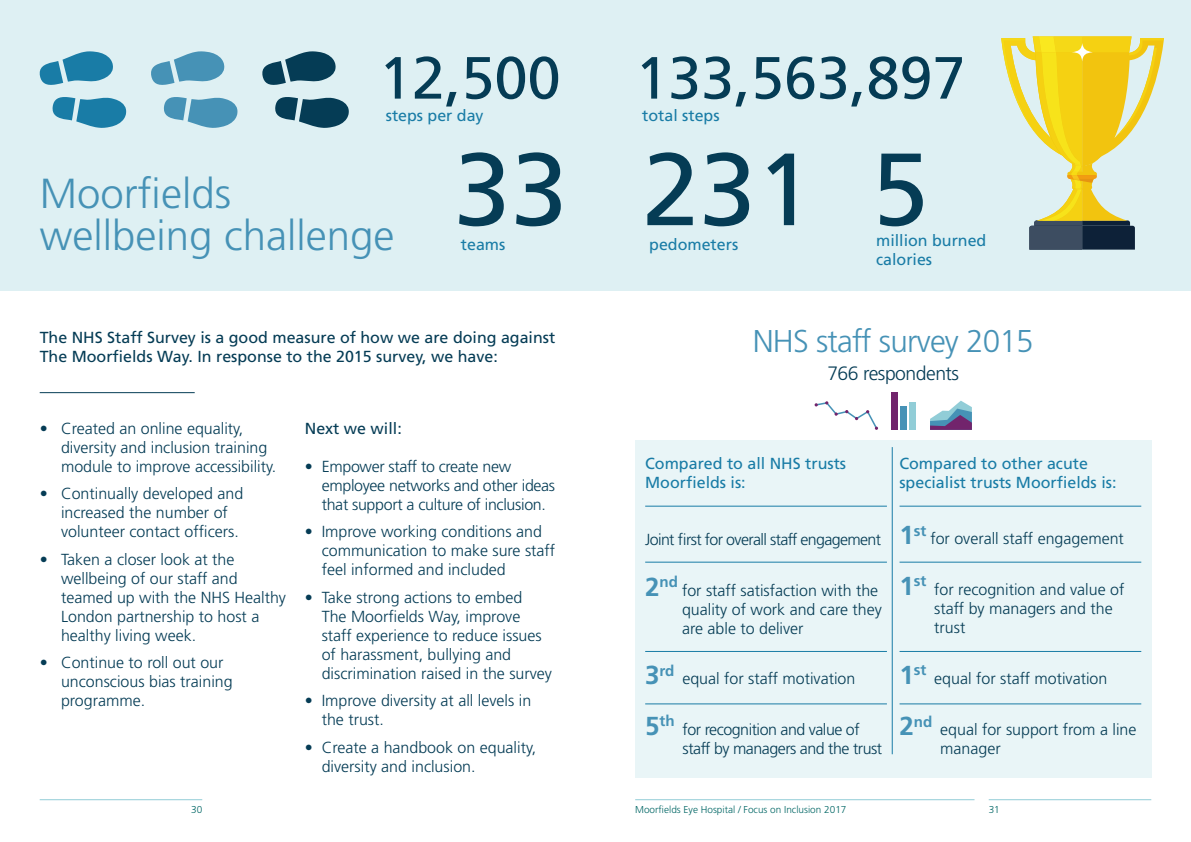
<style>
.page{position:relative;width:1191px;height:842px;background:#fff}
.page>*{position:absolute;margin:0;border:0;box-sizing:border-box;transform-origin:0 0}
.t1{font:102.5px "Frutiger";color:#053c55}
.t2{font:59.4px "Frutiger";color:#053c55}
.t3{font:300 42px/42px "Frutiger";color:#4692b6}
.t4{font:300 31.5px "Frutiger";letter-spacing:-.025em;color:#4692b6}
.t5{font:300 19.4px "Frutiger";letter-spacing:-.025em;color:#053c55}
.t6{font:300 16px/19px "Frutiger";color:#053c55}
.t7{font:16px/19px "Frutiger";color:#197ca6}
.t8{font:16px/19px "Frutiger";color:#053c55}
.t9{font:300 16px/19px "Frutiger";letter-spacing:-.02em;color:#053c55}
.t10{font:300 16px/19px "Frutiger";letter-spacing:-.03em;color:#053c55}
.t11{font:300 16px "Frutiger";letter-spacing:-.04em;color:#053c55}
.t12{font:16px "Frutiger CE";color:#053c55}
.t13{font:700 15.2px "Frutiger";color:#4692b6}
.t14{font:300 10px "Frutiger";color:#006665}
.s1{font-size:26px}
</style>
<div class="page">
<hr style="left:40px;top:799px;width:162px;height:1px;background:#91cdd7">
<div style="left:635px;top:441px;width:516px;height:337px;background:#e9f5f7"></div>
<hr style="left:635px;top:799px;width:339px;height:1px;background:#91cdd7">
<hr style="left:988px;top:799px;width:163px;height:1px;background:#91cdd7">
<div style="left:0;top:0;width:1191px;height:290px;background:#def0f3"></div>
<hr style="left:40px;top:392px;width:155px;height:1px;background:#053c55">
<hr style="left:645px;top:506px;width:242px;height:1px;background:#197ca6">
<hr style="left:645px;top:562px;width:242px;height:1px;background:#197ca6">
<hr style="left:645px;top:651px;width:242px;height:1px;background:#197ca6">
<hr style="left:645px;top:704px;width:242px;height:1px;background:#197ca6">
<hr style="left:899px;top:506px;width:242px;height:1px;background:#197ca6">
<hr style="left:899px;top:562px;width:242px;height:1px;background:#197ca6">
<hr style="left:899px;top:651px;width:242px;height:1px;background:#197ca6">
<hr style="left:899px;top:704px;width:242px;height:1px;background:#197ca6">
<div style="left:890px;top:392px;width:7px;height:38px;background:#72246c"></div>
<div style="left:900px;top:407px;width:6px;height:23px;background:#4692b6"></div>
<div style="left:909px;top:402px;width:7px;height:28px;background:#91cdd7"></div>
<svg style="left:930px;top:401px;width:42px;height:29px"></svg>
<svg style="left:814px;top:401px;width:64px;height:29px"></svg>
<hr style="left:892px;top:447px;width:1px;height:307px;background:#197ca6">
<svg style="left:1001px;top:36px;width:163px;height:214px"></svg>
<svg style="left:1071px;top:43px;width:21px;height:18px"></svg>
<svg style="left:151px;top:51px;width:73px;height:34px"></svg>
<svg style="left:163px;top:97px;width:74px;height:31px"></svg>
<svg style="left:39px;top:51px;width:74px;height:34px"></svg>
<svg style="left:52px;top:97px;width:74px;height:31px"></svg>
<svg style="left:262px;top:51px;width:73px;height:34px"></svg>
<svg style="left:275px;top:97px;width:74px;height:31px"></svg>
<h2 class="t2" style="left:379px;top:43px;width:183px">12,500</h2>
<p class="t7" style="left:386px;top:106px;width:99px">steps per day</p>
<h3 class="t3" style="left:40px;top:172px;width:356px">Moorfields wellbeing challenge</h3>
<h1 class="t1" style="left:454px;top:129px;width:115px">33</h1>
<p class="t7" style="left:461px;top:234px;width:46px">teams</p>
<p class="t8" style="left:40px;top:328px;width:517px">The NHS Staff Survey is a good measure of how we are doing against<br>The Moorfields Way. In response to the 2015 survey, we have:</p>
<p class="t6" style="left:61px;top:419px;width:217px;text-indent:-21px">• Created an online equality, diversity and inclusion training module to improve accessibility.</p>
<p class="t6" style="left:61px;top:484px;width:184px;text-indent:-21px">• Continually developed and increased the number of volunteer contact officers.</p>
<p class="t6" style="left:61px;top:550px;width:226px;text-indent:-21px">• Taken a closer look at the wellbeing of our staff and teamed up with the NHS Healthy<br>London partnership to host a healthy living week.</p>
<p class="t6" style="left:61px;top:653px;width:173px;text-indent:-21px">• Continue to roll out our unconscious bias training programme.</p>
<p class="t12" style="left:305px;top:419px;width:98px">Next we will:</p>
<p class="t9" style="left:322px;top:457px;width:235px;text-indent:-17px">• Empower staff to create new employee networks and other ideas that support a culture of inclusion.</p>
<p class="t6" style="left:322px;top:522px;width:235px;text-indent:-17px">• Improve working conditions and communication to make sure staff feel informed and included</p>
<p class="t6" style="left:322px;top:588px;width:232px;text-indent:-17px">• Take strong actions to embed<br>The Moorfields Way, improve staff experience to reduce issues of harassment, bullying and discrimination raised in the survey</p>
<p class="t6" style="left:322px;top:691px;width:211px;text-indent:-17px">• Improve diversity at all levels in the trust.</p>
<p class="t6" style="left:322px;top:737px;width:216px;text-indent:-17px">• Create a handbook on equality, diversity and inclusion.</p>
<h2 class="t2" style="left:635px;top:43px;width:332px">133,563,897</h2>
<p class="t7" style="left:642px;top:106px;width:79px">total steps</p>
<h1 class="t1" style="left:642px;top:129px;width:172px">231</h1>
<p class="t7" style="left:649px;top:234px;width:90px">pedometers</p>
<p class="t7" style="left:876px;top:230px;width:112px">million burned calories</p>
<h1 class="t1" style="left:871px;top:129px;width:58px">5</h1>
<h3 class="t4" style="left:752px;top:323px;width:282px">NHS staff survey 2015</h3>
<p class="t5" style="left:827px;top:362px;width:133px">766 respondents</p>
<p class="t7" style="left:645px;top:454px;width:202px">Compared to all NHS trusts<br>Moorfields is:</p>
<p class="t11" style="left:645px;top:530px;width:237px">Joint first for overall staff engagement</p>
<p class="t13" style="left:645px;top:573px;width:34px"><span class="s1">2</span>nd</p>
<p class="t6" style="left:682px;top:581px;width:201px">for staff satisfaction with the quality of work and care they are able to deliver</p>
<p class="t13" style="left:645px;top:661px;width:31px"><span class="s1">3</span>rd</p>
<p class="t6" style="left:682px;top:669px;width:175px">equal for staff motivation</p>
<p class="t13" style="left:645px;top:712px;width:31px"><span class="s1">5</span>th</p>
<p class="t10" style="left:682px;top:720px;width:201px">for recognition and value of staff by managers and the trust</p>
<p class="t7" style="left:899px;top:454px;width:218px">Compared to other acute specialist trusts Moorfields is:</p>
<p class="t13" style="left:899px;top:521px;width:29px"><span class="s1">1</span>st</p>
<p class="t6" style="left:930px;top:529px;width:195px">for overall staff engagement</p>
<p class="t13" style="left:899px;top:572px;width:29px"><span class="s1">1</span>st</p>
<p class="t6" style="left:934px;top:580px;width:191px">for recognition and value of staff by managers and the trust</p>
<p class="t13" style="left:899px;top:661px;width:29px"><span class="s1">1</span>st</p>
<p class="t6" style="left:934px;top:669px;width:175px">equal for staff motivation</p>
<p class="t13" style="left:899px;top:712px;width:34px"><span class="s1">2</span>nd</p>
<p class="t6" style="left:940px;top:720px;width:198px">equal for support from a line manager</p>
<p class="t14" style="left:191px;top:804px;width:13px">30</p>
<p class="t14" style="left:635px;top:804px;width:213px">Moorfields Eye Hospital / Focus on Inclusion 2017</p>
<p class="t14" style="left:988px;top:804px;width:13px">31</p>
</div>
